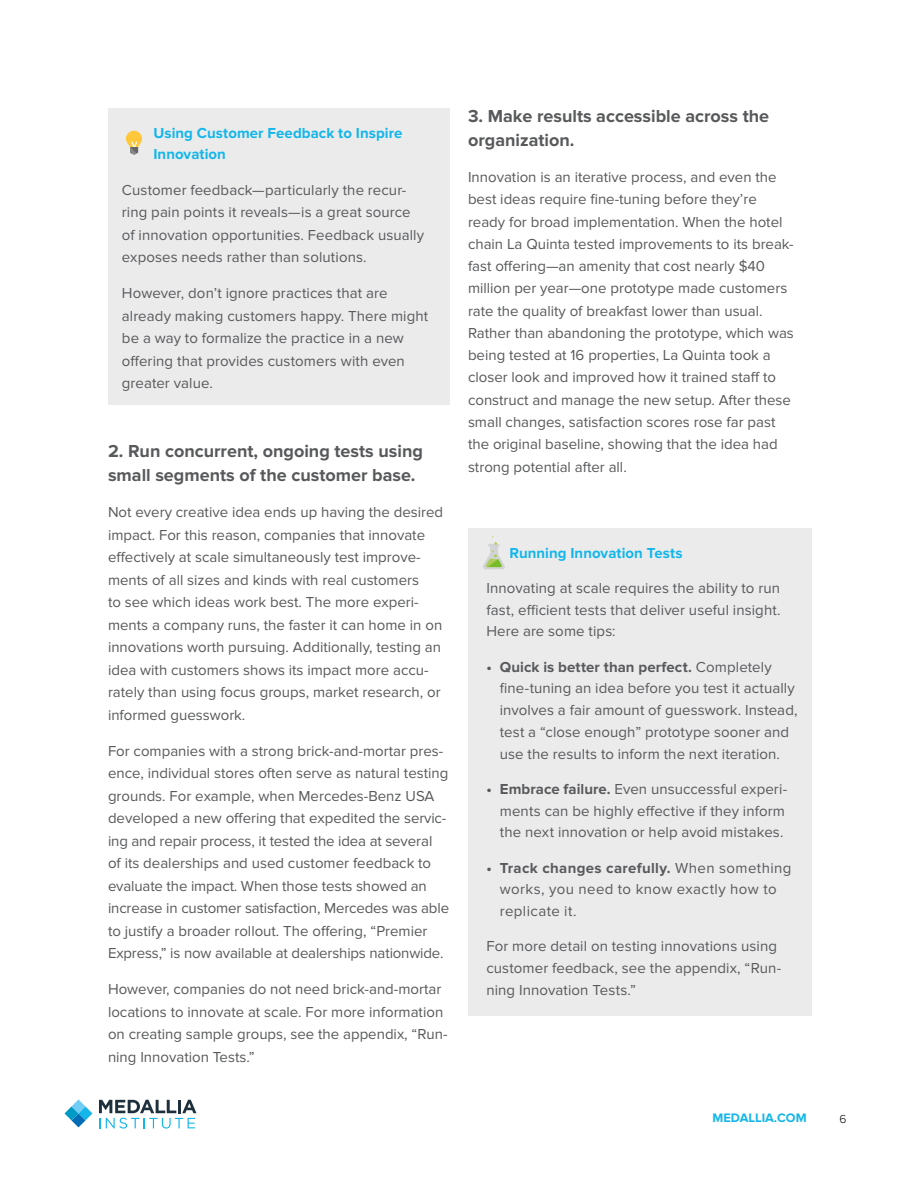
<style>
.page{position:relative;width:918px;height:1188px;background:#fff}
.page>*{position:absolute;margin:0;border:0;box-sizing:border-box;transform-origin:0 0}
.t1{font:700 18px/24px "Proxima Nova";color:#58595b}
.t2{font:15px/22.5px "Proxima Nova";color:#58595b}
.t3{font:15px/21.8px "Proxima Nova";letter-spacing:.025em;color:#58595b}
.t4{font:700 15px/21px "Proxima Nova";letter-spacing:.005em;color:#13b6ea}
.t5{font:700 12.75px "Proxima Nova";color:#13b6ea}
.t6{font:300 12px "Proxima Nova";color:#000}
.s1{font-weight:700}
</style>
<div class="page">
<svg style="left:99px;top:1100px;width:97px;height:29px"></svg>
<svg style="left:64px;top:1099px;width:28px;height:28px"></svg>
<div style="left:468px;top:528px;width:343px;height:488px;background:#ebebec"></div>
<svg style="left:483px;top:536px;width:22px;height:33px"></svg>
<div style="left:108px;top:108px;width:342px;height:297px;background:#ebebec"></div>
<svg style="left:126px;top:131px;width:16px;height:24px"></svg>
<p class="t4" style="left:153px;top:123px;width:251px">Using Customer Feedback to Inspire<br>Innovation</p>
<p class="t2" style="left:122px;top:179px;width:304px">Customer feedback—particularly the recur&shy;ring pain points it reveals—is a great source of innovation opportunities. Feedback usually exposes needs rather than solutions.</p>
<p class="t2" style="left:122px;top:282px;width:308px">However, don’t ignore practices that are already making customers happy. There might be a way to formalize the practice in a new offering that provides customers with even greater value.</p>
<p class="t1" style="left:108px;top:439px;width:316px">2. Run concurrent, ongoing tests using small segments of the customer base.</p>
<p class="t2" style="left:108px;top:501px;width:337px">Not every creative idea ends up having the desired impact. For this reason, companies that innovate effectively at scale simultaneously test improve&shy;ments of all sizes and kinds with real customers<br>to see which ideas work best. The more experi&shy;ments a company runs, the faster it can home in on innovations worth pursuing. Additionally, testing an idea with customers shows its impact more accu&shy;rately than using focus groups, market research, or informed guesswork.</p>
<p class="t2" style="left:108px;top:740px;width:343px">For companies with a strong brick-and-mortar pres&shy;ence, individual stores often serve as natural testing grounds. For example, when Mercedes-Benz USA developed a new offering that expedited the servic&shy;ing and repair process, it tested the idea at several<br>of its dealerships and used customer feedback to evaluate the impact. When those tests showed an increase in customer satisfaction, Mercedes was able to justify a broader rollout. The offering, “Premier Express,” is now available at dealerships nationwide.</p>
<p class="t2" style="left:108px;top:978px;width:341px">However, companies do not need brick-and-mortar locations to innovate at scale. For more information on creating sample groups, see the appendix, “Run&shy;ning Innovation Tests.”</p>
<p class="t1" style="left:468px;top:105px;width:303px">3. Make results accessible across the organization.</p>
<p class="t2" style="left:468px;top:166px;width:327px">Innovation is an iterative process, and even the best ideas require fine-tuning before they’re ready for broad implementation. When the hotel chain La Quinta tested improvements to its break&shy;fast offering—an amenity that cost nearly $40 million per year—one prototype made customers rate the quality of breakfast lower than usual.<br>Rather than abandoning the prototype, which was being tested at 16 properties, La Quinta took a closer look and improved how it trained staff to construct and manage the new setup. After these small changes, satisfaction scores rose far past the original baseline, showing that the idea had strong potential after all.</p>
<p class="t4" style="left:509px;top:542px;width:175px">Running Innovation Tests</p>
<p class="t2" style="left:486px;top:577px;width:296px;line-height:21.8px;text-align:justify">Innovating at scale requires the ability to run fast, efficient tests that deliver useful insight.<br>Here are some tips:</p>
<p class="t2" style="left:500px;top:656px;width:299px;line-height:21.8px;text-indent:-14px"><span class="s1">• Quick is better than perfect.</span> Completely fine-tuning an idea before you test it actually involves a fair amount of guesswork. Instead, test a “close enough” prototype sooner and use the results to inform the next iteration.</p>
<p class="t2" style="left:500px;top:778px;width:289px;line-height:21.8px;text-indent:-14px"><span class="s1">• Embrace failure.</span> Even unsuccessful experi&shy;ments can be highly effective if they inform the next innovation or help avoid mistakes.</p>
<p class="t3" style="left:500px;top:857px;width:293px;text-indent:-14px"><span class="s1">• Track changes carefully.</span> When something works, you need to know exactly how to replicate it.</p>
<p class="t2" style="left:486px;top:936px;width:297px;line-height:21.8px">For more detail on testing innovations using customer feedback, see the appendix, “Run&shy;ning Innovation Tests.”</p>
<p class="t5" style="left:713px;top:1111px;width:96px">MEDALLIA.COM</p>
<p class="t6" style="left:840px;top:1112px;width:9px">6</p>
</div>
